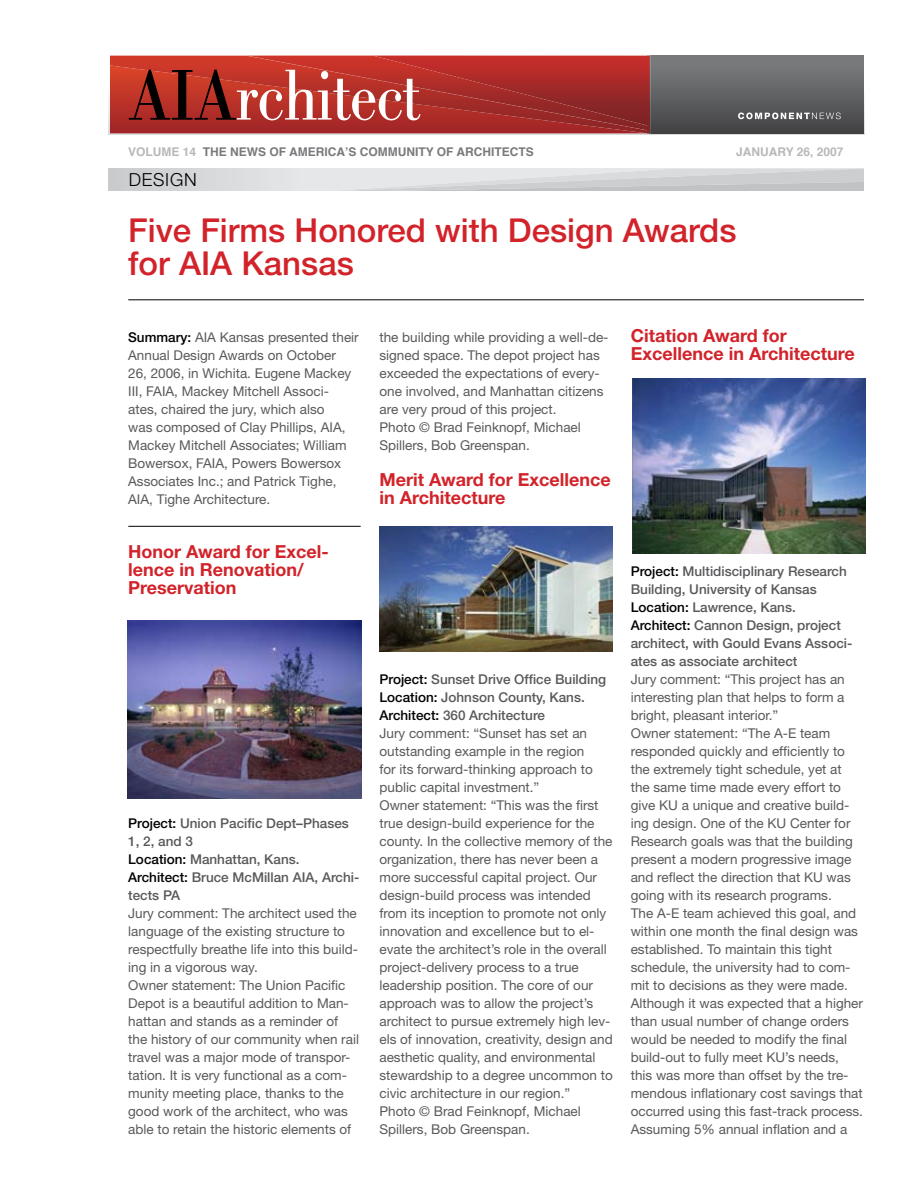
<style>
.page{position:relative;width:918px;height:1188px;background:#fff}
.page>*{position:absolute;margin:0;border:0;box-sizing:border-box;transform-origin:0 0}
.t1{font:500 33px/33px "Helvetica Neue";color:#d2232a}
.t2{font:700 18px/18px "Helvetica Neue";color:#d2232a}
.t3{font:300 18px "Helvetica Neue";letter-spacing:.04em;color:#000}
.t4{font:13.5px/18px "Helvetica Neue";color:#58595b}
.t5{font:500 13.5px/18px "Helvetica Neue";color:#58595b}
.t6{font:700 12px "Helvetica";color:#797a7d}
.t7{font:700 12px "Helvetica";color:#b6b8ba}
.s1{color:#b6b8ba}
.s2{font-weight:500;color:#000}
.s3{color:#000}
.s4{font-weight:500}
</style>
<div class="page">
<div style="left:647px;top:54px;width:218px;height:81px;background:linear-gradient(to bottom,#7f8183,#424143)"></div>
<div style="left:647px;top:56px;width:216px;height:77px;background:linear-gradient(to bottom,#7d8082,#444446)"></div>
<svg style="left:738px;top:113px;width:103px;height:6px"></svg>
<svg style="left:108px;top:54px;width:542px;height:81px"></svg>
<svg style="left:110px;top:56px;width:541px;height:78px"></svg>
<svg style="left:109px;top:168px;width:755px;height:23px"></svg>
<hr style="left:128px;top:300px;width:736px;height:1px;background:#000">
<hr style="left:128px;top:526px;width:233px;height:1px;background:#000">
<img style="left:128px;top:620px;width:233px;height:179px">
<img style="left:380px;top:526px;width:233px;height:126px">
<img style="left:632px;top:379px;width:234px;height:174px">
<p class="t6" style="left:128px;top:141px;width:407px"><span class="s1">VOLUME 14</span> THE NEWS OF AMERICA’S COMMUNITY OF ARCHITECTS</p>
<p class="t7" style="left:736px;top:141px;width:109px">JANUARY 26, 2007</p>
<h2 class="t3" style="left:129px;top:168px;width:69px">DESIGN</h2>
<h1 class="t1" style="left:128px;top:213px;width:610px">Five Firms Honored with Design Awards for AIA Kansas</h1>
<p class="t4" style="left:128px;top:328px;width:232px"><span class="s2">Summary:</span> AIA Kansas presented their Annual Design Awards on October<br>26, 2006, in Wichita. Eugene Mackey III, FAIA, Mackey Mitchell Associ&shy;ates, chaired the jury, which also<br>was composed of Clay Phillips, AIA, Mackey Mitchell Associates; William Bowersox, FAIA, Powers Bowersox Associates Inc.; and Patrick Tighe, AIA, Tighe Architecture.</p>
<h2 class="t2" style="left:128px;top:542px;width:202px">Honor Award for Excel&shy;lence in Renovation/<br>Preservation</h2>
<p class="t5" style="left:128px;top:814px;width:233px"><span class="s3">Project:</span> Union Pacific Dept–Phases<br>1, 2, and 3<br><span class="s3">Location:</span> Manhattan, Kans.<br><span class="s3">Architect:</span> Bruce McMillan AIA, Archi&shy;tects PA</p>
<p class="t4" style="left:128px;top:904px;width:232px">Jury comment: The architect used the language of the existing structure to respectfully breathe life into this build&shy;ing in a vigorous way.<br>Owner statement: The Union Pacific Depot is a beautiful addition to Man&shy;hattan and stands as a reminder of the history of our community when rail travel was a major mode of transpor&shy;tation. It is very functional as a com&shy;munity meeting place, thanks to the good work of the architect, who was able to retain the historic elements of</p>
<p class="t4" style="left:380px;top:328px;width:231px">the building while providing a well-de&shy;signed space. The depot project has exceeded the expectations of every&shy;one involved, and Manhattan citizens are very proud of this project.<br>Photo © Brad Feinknopf, Michael Spillers, Bob Greenspan.</p>
<h2 class="t2" style="left:380px;top:470px;width:233px">Merit Award for Excellence in Architecture</h2>
<h2 class="t2" style="left:631px;top:326px;width:225px">Citation Award for<br>Excellence in Architecture</h2>
<p class="t4" style="left:380px;top:670px;width:235px"><span class="s2">Project:</span> <span class="s4">Sunset Drive Office Building </span><span class="s2">Location:</span> <span class="s4">Johnson County, Kans.<br></span><span class="s2">Architect:</span> <span class="s4">360 Architecture<br></span>Jury comment: “Sunset has set an outstanding example in the region<br>for its forward-thinking approach to public capital investment.”<br>Owner statement: “This was the first true design-build experience for the county. In the collective memory of the organization, there has never been a more successful capital project. Our design-build process was intended from its inception to promote not only innovation and excellence but to el&shy;evate the architect’s role in the overall project-delivery process to a true leadership position. The core of our approach was to allow the project’s architect to pursue extremely high lev&shy;els of innovation, creativity, design and aesthetic quality, and environmental stewardship to a degree uncommon to civic architecture in our region.”<br>Photo © Brad Feinknopf, Michael Spillers, Bob Greenspan.</p>
<p class="t5" style="left:631px;top:562px;width:223px"><span class="s3">Project:</span> Multidisciplinary Research Building, University of Kansas <span class="s3">Location:</span> Lawrence, Kans.<br><span class="s3">Architect:</span> Cannon Design, project architect, with Gould Evans Associ&shy;ates as associate architect</p>
<p class="t4" style="left:631px;top:670px;width:234px">Jury comment: “This project has an interesting plan that helps to form a bright, pleasant interior.”<br>Owner statement: “The A-E team responded quickly and efficiently to the extremely tight schedule, yet at the same time made every effort to give KU a unique and creative build&shy;ing design. One of the KU Center for Research goals was that the building present a modern progressive image and reflect the direction that KU was going with its research programs.<br>The A-E team achieved this goal, and within one month the final design was established. To maintain this tight schedule, the university had to com&shy;mit to decisions as they were made.<br>Although it was expected that a higher than usual number of change orders would be needed to modify the final build-out to fully meet KU’s needs, this was more than offset by the tre&shy;mendous inflationary cost savings that occurred using this fast-track process.<br>Assuming 5% annual inflation and a</p>
</div>
